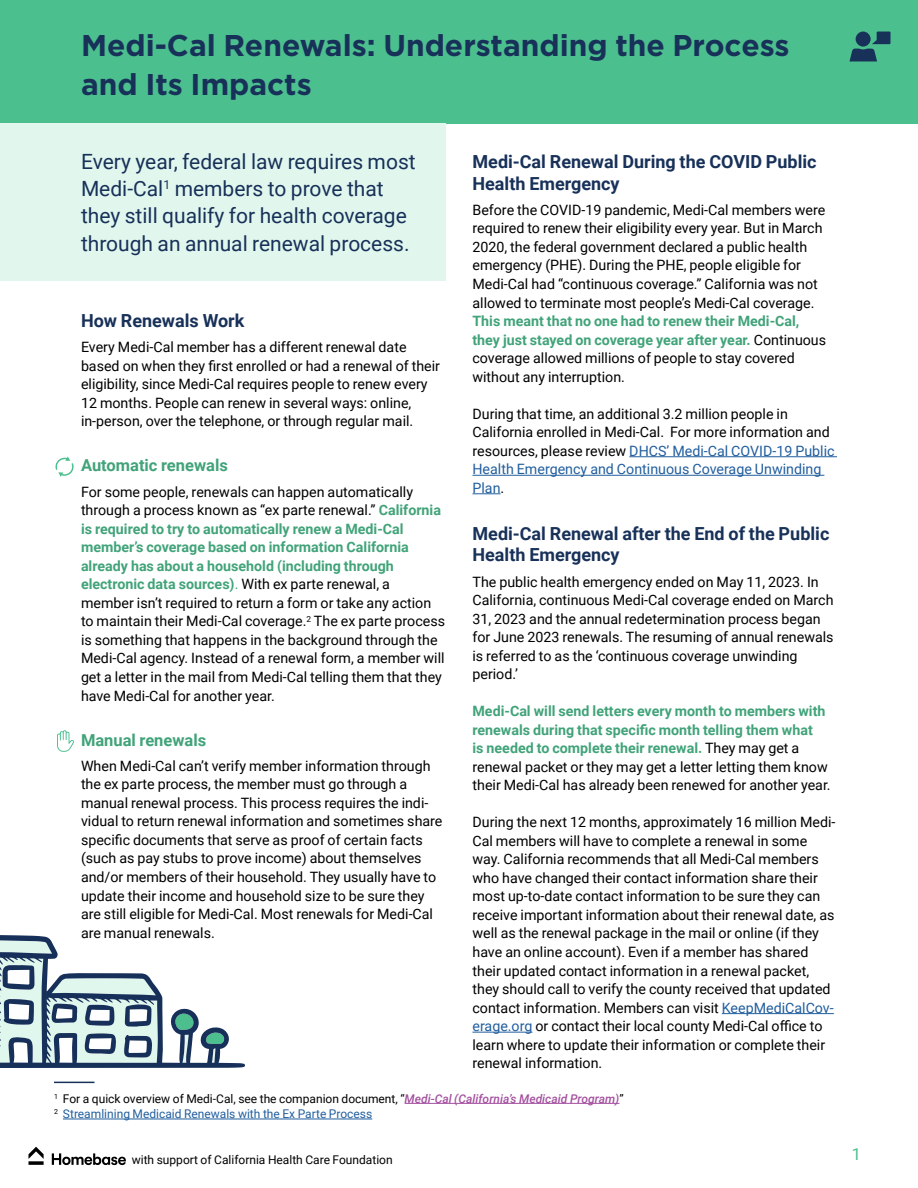
<style>
.page{position:relative;width:918px;height:1188px;background:#fff}
.page>*{position:absolute;margin:0;border:0;box-sizing:border-box;transform-origin:0 0}
.t1{font:700 30px/39px "Gotham HTF";color:#183159}
.t2{font:21px/27.3px "Roboto";color:#183159}
.t3{font:700 18px/21.6px "Roboto";color:#183159}
.t4{font:700 16.5px "Roboto";color:#41a379}
.t5{font:16.5px "Roboto";color:#4cbf8e}
.t6{font:14.25px/18.6px "Roboto";color:#000}
.t7{font:700 14.25px/18.5px "Roboto";color:#41a379}
.t8{font:12px/15.6px "Roboto";color:#000}
.s1{font-weight:700;color:#41a379}
.s2{color:#41a379}
.s3{font-weight:400;color:#000}
.s4{color:#215e9e}
.s5{font-weight:500;font-style:italic;color:#a3509f}
</style>
<div class="page">
<div style="left:0;top:0;width:918px;height:123px;background:#4cbf8e"></div>
<svg style="left:849px;top:32px;width:42px;height:29px"></svg>
<svg style="left:28px;top:1147px;width:16px;height:18px"></svg>
<svg style="left:52px;top:1153px;width:74px;height:12px"></svg>
<div style="left:0;top:123px;width:446px;height:157px;background:#e1f7ee"></div>
<hr style="left:405px;top:1103px;width:214px;height:1px;background:#a3509f">
<hr style="left:63px;top:1119px;width:309px;height:1px;background:#215e9e">
<hr style="left:54px;top:1082px;width:40px;height:1px;background:#183159">
<hr style="left:629px;top:456px;width:208px;height:1px;background:#215e9e">
<hr style="left:472px;top:475px;width:352px;height:1px;background:#215e9e">
<svg style="left:472px;top:493px;width:29px;height:1px"></svg>
<hr style="left:722px;top:1013px;width:112px;height:1px;background:#215e9e">
<hr style="left:472px;top:1032px;width:60px;height:1px;background:#215e9e">
<svg style="left:57px;top:730px;width:17px;height:22px"></svg>
<svg style="left:55px;top:456px;width:19px;height:21px"></svg>
<svg style="left:0;top:935px;width:245px;height:133px"></svg>
<h1 class="t1" style="left:81px;top:25px;width:710px">Medi-Cal Renewals: Understanding the Process and Its Impacts</h1>
<h2 class="t2" style="left:81px;top:147px;width:336px">Every year, federal law requires most Medi-Cal<sup>1</sup> members to prove that they still qualify for health coverage through an annual renewal process.</h2>
<p class="t3" style="left:81px;top:309px;width:165px">How Renewals Work</p>
<p class="t6" style="left:81px;top:337px;width:361px">Every Medi-Cal member has a different renewal date based on when they first enrolled or had a renewal of their eligibility, since Medi-Cal requires people to renew every 12 months. People can renew in several ways: online, in-person, over the telephone, or through regular mail.</p>
<p class="t4" style="left:81px;top:454px;width:148px">Automatic renewals</p>
<p class="t6" style="left:81px;top:482px;width:366px">For some people, renewals can happen automatically through a process known as “ex parte renewal.” <span class="s1">California is required to try to automatically renew a Medi-Cal member’s coverage based on information California already has about a household (including through electronic data sources)</span><span class="s2">.</span> With ex parte renewal, a member isn’t required to return a form or take any action to maintain their Medi-Cal coverage.<sup>2</sup> The ex parte process is something that happens in the background through the Medi-Cal agency. Instead of a renewal form, a member will get a letter in the mail from Medi-Cal telling them that they have Medi-Cal for another year.</p>
<p class="t4" style="left:81px;top:728px;width:127px">Manual renewals</p>
<p class="t6" style="left:81px;top:756px;width:363px">When Medi-Cal can’t verify member information through the ex parte process, the member must go through a manual renewal process. This process requires the indi&shy;vidual to return renewal information and sometimes share specific documents that serve as proof of certain facts (such as pay stubs to prove income) about themselves and/or members of their household. They usually have to update their income and household size to be sure they are still eligible for Medi-Cal. Most renewals for Medi-Cal are manual renewals.</p>
<p class="t3" style="left:472px;top:150px;width:346px">Medi-Cal Renewal During the COVID Public<br>Health Emergency</p>
<p class="t6" style="left:472px;top:200px;width:354px">Before the COVID-19 pandemic, Medi-Cal members were required to renew their eligibility every year. But in March 2020, the federal government declared a public health emergency (PHE). During the PHE, people eligible for Medi-Cal had “continuous coverage.” California was not allowed to terminate most people’s Medi-Cal coverage.</p>
<p class="t7" style="left:472px;top:311px;width:355px">This meant that no one had to renew their Medi-Cal, they just stayed on coverage year after year. <span class="s3">Continuous coverage allowed millions of people to stay covered without any interruption.</span></p>
<p class="t6" style="left:472px;top:404px;width:364px">During that time, an additional 3.2 million people in California enrolled in Medi-Cal. For more information and resources, please review <span class="s4">DHCS’ Medi-Cal COVID-19 Public Health Emergency and Continuous Coverage Unwinding Plan</span>.</p>
<p class="t3" style="left:472px;top:522px;width:358px">Medi-Cal Renewal after the End of the Public<br>Health Emergency</p>
<p class="t6" style="left:472px;top:572px;width:363px">The public health emergency ended on May 11, 2023. In California, continuous Medi-Cal coverage ended on March 31, 2023 and the annual redetermination process began for June 2023 renewals. The resuming of annual renewals is referred to as the ‘continuous coverage unwinding period.’</p>
<p class="t7" style="left:472px;top:701px;width:360px">Medi-Cal will send letters every month to members with renewals during that specific month telling them what<br>is needed to complete their renewal. <span class="s3">They may get a renewal packet or they may get a letter letting them know their Medi-Cal has already been renewed for another year.</span></p>
<p class="t6" style="left:472px;top:813px;width:364px">During the next 12 months, approximately 16 million Medi-Cal members will have to complete a renewal in some way. California recommends that all Medi-Cal members who have changed their contact information share their most up-to-date contact information to be sure they can receive important information about their renewal date, as well as the renewal package in the mail or online (if they have an online account). Even if a member has shared their updated contact information in a renewal packet, they should call to verify the county received that updated contact information. Members can visit <span class="s4">KeepMediCalCov&shy;erage.org</span> or contact their local county Medi-Cal office to learn where to update their information or complete their renewal information.</p>
<p class="t8" style="left:54px;top:1090px;width:571px"><sup>1</sup> For a quick overview of Medi-Cal, see the companion document, “<span class="s5">Medi-Cal (California’s Medicaid Program)</span>”<br><sup>2</sup> <span class="s4">Streamlining Medicaid Renewals with the Ex Parte Process</span></p>
<p class="t8" style="left:132px;top:1151px;width:263px">with support of California Health Care Foundation</p>
<p class="t5" style="left:852px;top:1142px;width:11px">1</p>
</div>
